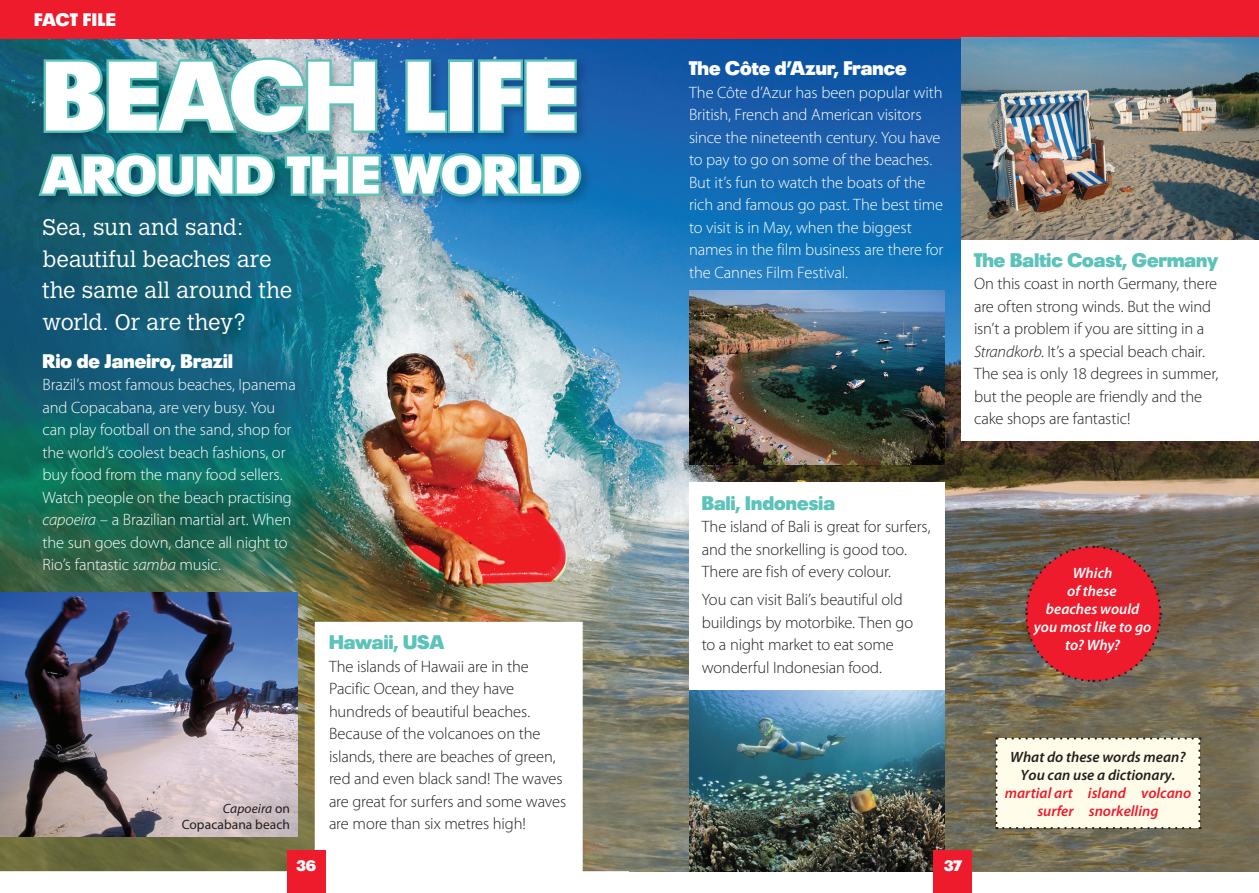
<style>
.page{position:relative;width:1259px;height:893px;background:#fff}
.page>*{position:absolute;margin:0;border:0;box-sizing:border-box;transform-origin:0 0}
.t1{font:900 97.5px "Plak LT";letter-spacing:.01em;color:#fff}
.t2{font:900 52.5px "Plak LT";letter-spacing:.01em;color:#fff}
.t3{font:300 22.5px/31.5px "Calvert";color:#fff}
.t4{font:900 19.5px "Plak LT";letter-spacing:.005em;color:#5bc3b9}
.t5{font:900 19.5px "Plak LT";letter-spacing:.005em;color:#fff}
.t6{font:900 18px "Plak LT";letter-spacing:.025em;color:#fff}
.t7{font:300 16.5px/22.5px "Myriad Pro";letter-spacing:-.01em;color:#231f20}
.t8{font:300 16.5px/22.5px "Myriad Pro";letter-spacing:-.01em;color:#fff}
.t9{font:italic 600 15px/18px "Myriad Pro";letter-spacing:.005em;color:#fff;text-align:center}
.t10{font:italic 600 15px/18px "Myriad Pro";color:#231f20;text-align:center}
.t11{font:italic 600 15px/18px "Myriad Pro";color:#ee1b2d;text-align:center}
.t12{font:900 15px "Plak LT";color:#fff}
.t13{font:13.5px/16.5px "Myriad Pro";letter-spacing:.005em;color:#231f20;text-align:right}
.s1{font-style:italic}
</style>
<div class="page">
<img style="left:0;top:38px;width:629px;height:833px">
<img style="left:34px;top:53px;width:558px;height:156px">
<img style="left:41px;top:55px;width:339px;height:82px">
<svg style="left:403px;top:57px;width:47px;height:78px;background:#2a77a4"></svg>
<div style="left:448px;top:59px;width:26px;height:74px;border:5px solid #5bc3b9"></div>
<svg style="left:475px;top:57px;width:104px;height:78px;background:#2c769f"></svg>
<svg style="left:36px;top:150px;width:547px;height:49px;background:#388f9d"></svg>
<div style="left:0;top:0;width:629px;height:38px;background:#ee1b2d"></div>
<img style="left:0;top:592px;width:298px;height:244px">
<svg style="left:315px;top:622px;width:268px;height:271px"></svg>
<div style="left:287px;top:850px;width:38px;height:43px;background:#ee1b2d"></div>
<img style="left:629px;top:38px;width:630px;height:833px">
<div style="left:689px;top:482px;width:255px;height:209px;background:#fff"></div>
<div style="left:961px;top:239px;width:298px;height:202px;background:#fff"></div>
<img style="left:689px;top:291px;width:255px;height:173px">
<div style="left:629px;top:0;width:630px;height:38px;background:#ee1b2d"></div>
<img style="left:961px;top:38px;width:298px;height:201px">
<img style="left:689px;top:690px;width:255px;height:181px">
<svg style="left:1024px;top:544px;width:138px;height:139px;background:#c82d37"></svg>
<div style="left:995px;top:737px;width:205px;height:92px;background:#fffde9"></div>
<div style="left:934px;top:850px;width:38px;height:43px;background:#ee1b2d"></div>
<p class="t6" style="left:34px;top:9px;width:83px">FACT FILE</p>
<h1 class="t1" style="left:43px;top:39px;width:536px">BEACH LIFE</h1>
<h2 class="t2" style="left:43px;top:144px;width:539px">AROUND THE WORLD</h2>
<h3 class="t3" style="left:43px;top:212px;width:251px">Sea, sun and sand: beautiful beaches are the same all around the world. Or are they?</h3>
<p class="t5" style="left:43px;top:349px;width:192px">Rio de Janeiro, Brazil</p>
<p class="t8" style="left:43px;top:373px;width:255px">Brazil’s most famous beaches, Ipanema and Copacabana, are very busy. You can play football on the sand, shop for the world’s coolest beach fashions, or buy food from the many food sellers.<br>Watch people on the beach practising <span class="s1">capoeira</span> – a Brazilian martial art. When the sun goes down, dance all night to Rio’s fantastic <span class="s1">samba</span> music.</p>
<p class="t13" style="left:182px;top:800px;width:110px"><span class="s1">Capoeira</span> on<br>Copacabana beach</p>
<p class="t12" style="left:296px;top:857px;width:21px">36</p>
<p class="t4" style="left:329px;top:631px;width:117px">Hawaii, USA</p>
<p class="t7" style="left:329px;top:655px;width:239px">The islands of Hawaii are in the<br>Pacific Ocean, and they have hundreds of beautiful beaches.<br>Because of the volcanoes on the islands, there are beaches of green, red and even black sand! The waves are great for surfers and some waves are more than six metres high!</p>
<p class="t5" style="left:689px;top:57px;width:219px">The Côte d’Azur, France</p>
<p class="t8" style="left:689px;top:81px;width:256px">The Côte d’Azur has been popular with British, French and American visitors since the nineteenth century. You have to pay to go on some of the beaches.<br>But it’s fun to watch the boats of the rich and famous go past. The best time to visit is in May, when the biggest names in the film business are there for the Cannes Film Festival.</p>
<p class="t4" style="left:702px;top:491px;width:135px">Bali, Indonesia</p>
<p class="t7" style="left:702px;top:515px;width:230px">The island of Bali is great for surfers, and the snorkelling is good too.<br>There are fish of every colour.</p>
<p class="t7" style="left:702px;top:588px;width:213px">You can visit Bali’s beautiful old buildings by motorbike. Then go to a night market to eat some wonderful Indonesian food.</p>
<p class="t4" style="left:974px;top:248px;width:245px">The Baltic Coast, Germany</p>
<p class="t7" style="left:974px;top:272px;width:246px">On this coast in north Germany, there are often strong winds. But the wind isn’t a problem if you are sitting in a <span class="s1">Strandkorb</span>. It’s a special beach chair.<br>The sea is only 18 degrees in summer, but the people are friendly and the cake shops are fantastic!</p>
<p class="t9" style="left:1034px;top:564px;width:119px">Which<br>of these<br>beaches would you most like to go to? Why?</p>
<p class="t12" style="left:944px;top:857px;width:19px">37</p>
<p class="t10" style="left:1010px;top:747px;width:177px">What do these words mean?<br>You can use a dictionary.</p>
<p class="t11" style="left:1004px;top:783px;width:188px">martial art island volcano surfer snorkelling</p>
</div>
